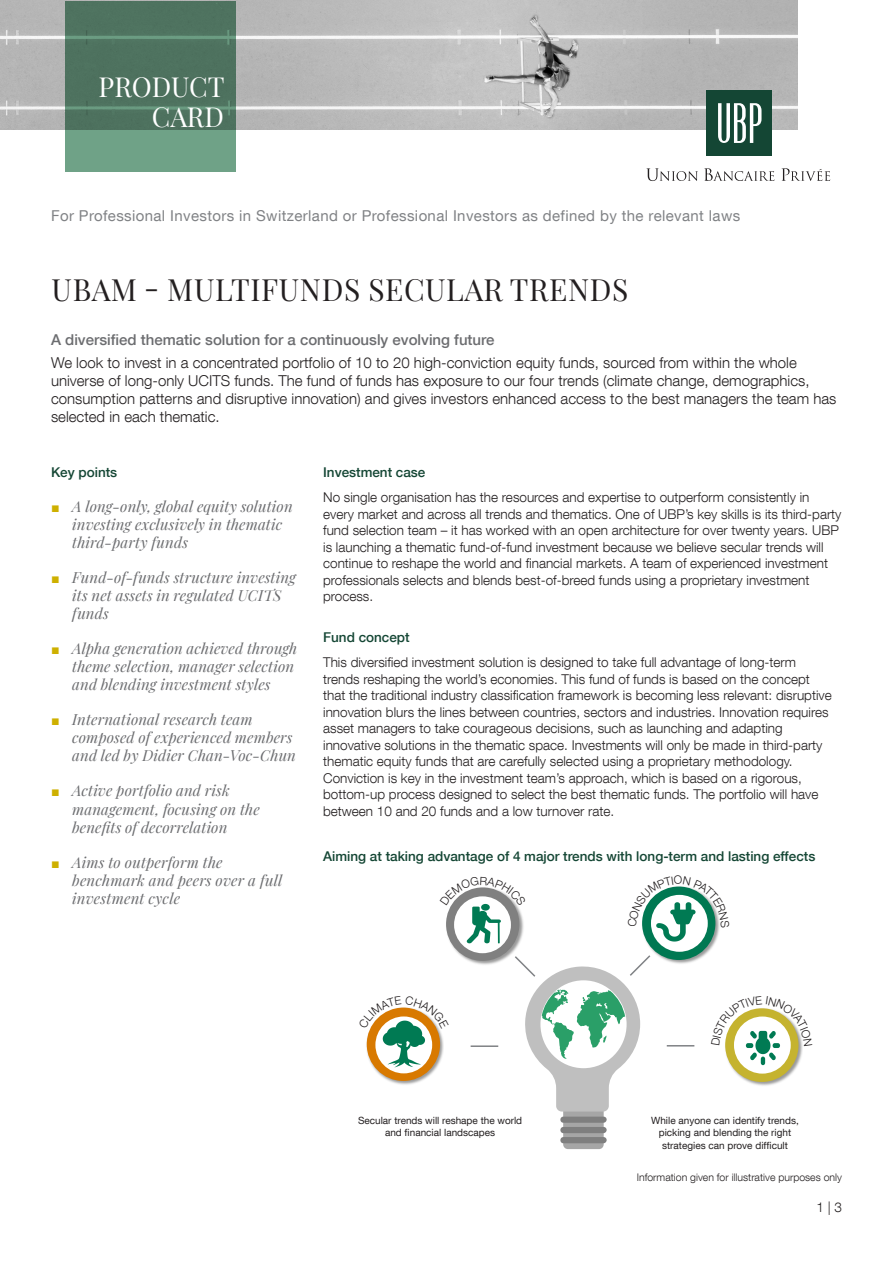
<style>
.page{position:relative;width:893px;height:1263px;background:#fff}
.page>*{position:absolute;margin:0;border:0;box-sizing:border-box;transform-origin:0 0}
.nom_du_fonds{font:30px "Playfair Display";letter-spacing:.02em;color:#231f20}
.t1{font:27px "Playfair Display";color:#fff}
.t2{font:italic 15px/18px "Playfair Display";letter-spacing:.005em;color:#6c6d70}
.Texte_Intro{font:300 15px/18px "Helvetica Neue LT Com";color:#231f20}
.For_qualified_invest{font:15px "Helvetica Neue LT Com";letter-spacing:.025em;color:#808285}
.Texte_Intro_65{font:500 15px "Helvetica Neue LT Com";color:#6c6d70}
.Texte{font:300 13.5px/16.5px "Helvetica Neue LT Com";color:#231f20}
.Titre_Niv_2{font:500 13.5px "Helvetica Neue LT Com";color:#144634}
.Sources{font:300 10.5px "Helvetica Neue LT Com";color:#231f20}
.t3{font:10.05px/12.6px "Helvetica Neue LT Com";color:#231f20;text-align:center}
.s1{font-family:"Arial";font-style:normal;font-size:14.25px;color:#ceb000}
</style>
<div class="page">
<img style="left:373px;top:1067px;width:64px;height:18px">
<div style="left:367px;top:1007px;width:73px;height:74px;background:#d87900;border-radius:50%"></div>
<div style="left:375px;top:1016px;width:57px;height:57px;background:#fff;border-radius:50%"></div>
<img style="left:451px;top:943px;width:69px;height:22px">
<div style="left:446px;top:887px;width:73px;height:74px;background:#808080;border-radius:50%"></div>
<div style="left:454px;top:896px;width:57px;height:57px;background:#fff;border-radius:50%"></div>
<img style="left:646px;top:941px;width:70px;height:23px">
<div style="left:642px;top:886px;width:73px;height:74px;background:#007852;border-radius:50%"></div>
<div style="left:651px;top:895px;width:57px;height:57px;background:#fff;border-radius:50%"></div>
<img style="left:730px;top:1065px;width:68px;height:21px">
<div style="left:725px;top:1008px;width:73px;height:74px;background:#c5b32f;border-radius:50%"></div>
<div style="left:734px;top:1016px;width:57px;height:57px;background:#fff;border-radius:50%"></div>
<hr style="left:471px;top:1045px;width:27px;height:2px;background:#808285">
<svg style="left:667px;top:1045px;width:27px;height:1px"></svg>
<svg style="left:513px;top:954px;width:139px;height:195px"></svg>
<img style="left:0;top:0;width:797px;height:130px">
<svg style="left:65px;top:1px;width:170px;height:170px;background:#577f69"></svg>
<svg style="left:646px;top:168px;width:52px;height:13px"></svg>
<svg style="left:704px;top:168px;width:70px;height:13px"></svg>
<svg style="left:781px;top:168px;width:49px;height:13px"></svg>
<div style="left:706px;top:90px;width:66px;height:66px;background:#144634"></div>
<svg style="left:718px;top:103px;width:43px;height:40px"></svg>
<svg style="left:366px;top:1007px;width:78px;height:60px"></svg>
<svg style="left:446px;top:887px;width:78px;height:56px"></svg>
<svg style="left:642px;top:886px;width:78px;height:55px"></svg>
<svg style="left:725px;top:1008px;width:78px;height:57px"></svg>
<p class="t1" style="left:99px;top:66px;width:128px">PRODUCT</p>
<p class="t1" style="left:152px;top:96px;width:74px">CARD</p>
<p class="For_qualified_invest" style="left:51px;top:207px;width:691px">For Professional Investors in Switzerland or Professional Investors as defined by the relevant laws</p>
<p class="nom_du_fonds" style="left:52px;top:267px;width:578px">UBAM - MULTIFUNDS SECULAR TRENDS</p>
<p class="Texte_Intro_65" style="left:51px;top:331px;width:445px">A diversified thematic solution for a continuously evolving future</p>
<p class="Texte_Intro" style="left:51px;top:353px;width:787px">We look to invest in a concentrated portfolio of 10 to 20 high-conviction equity funds, sourced from within the whole universe of long-only UCITS funds. The fund of funds has exposure to our four trends (climate change, demographics, consumption patterns and disruptive innovation) and gives investors enhanced access to the best managers the team has selected in each thematic.</p>
<p class="Titre_Niv_2" style="left:51px;top:464px;width:68px">Key points</p>
<p class="t2" style="left:72px;top:497px;width:222px;text-indent:-21px"><span class="s1">■</span> A long-only, global equity solution investing exclusively in thematic third-party funds</p>
<p class="t2" style="left:72px;top:568px;width:225px;text-indent:-21px"><span class="s1">■</span> Fund-of-funds structure investing its net assets in regulated UCITS funds</p>
<p class="t2" style="left:72px;top:639px;width:227px;text-indent:-21px"><span class="s1">■</span> Alpha generation achieved through theme selection, manager selection and blending investment styles</p>
<p class="t2" style="left:72px;top:710px;width:225px;text-indent:-21px"><span class="s1">■</span> International research team composed of experienced members and led by Didier Chan-Voc-Chun</p>
<p class="t2" style="left:72px;top:781px;width:189px;text-indent:-21px"><span class="s1">■</span> Active portfolio and risk management, focusing on the benefits of decorrelation</p>
<p class="t2" style="left:72px;top:852px;width:211px;text-indent:-21px"><span class="s1">■</span> Aims to outperform the benchmark and peers over a full investment cycle</p>
<p class="Titre_Niv_2" style="left:323px;top:464px;width:104px">Investment case</p>
<p class="Texte" style="left:323px;top:489px;width:520px">No single organisation has the resources and expertise to outperform consistently in every market and across all trends and thematics. One of UBP’s key skills is its third-party fund selection team – it has worked with an open architecture for over twenty years. UBP is launching a thematic fund-of-fund investment because we believe secular trends will continue to reshape the world and financial markets. A team of experienced investment professionals selects and blends best-of-breed funds using a proprietary investment process.</p>
<p class="Titre_Niv_2" style="left:323px;top:629px;width:88px">Fund concept</p>
<p class="Texte" style="left:323px;top:654px;width:510px">This diversified investment solution is designed to take full advantage of long-term trends reshaping the world’s economies. This fund of funds is based on the concept that the traditional industry classification framework is becoming less relevant: disruptive innovation blurs the lines between countries, sectors and industries. Innovation requires asset managers to take courageous decisions, such as launching and adapting innovative solutions in the thematic space. Investments will only be made in third-party thematic equity funds that are carefully selected using a proprietary methodology.<br>Conviction is key in the investment team’s approach, which is based on a rigorous, bottom-up process designed to select the best thematic funds. The portfolio will have between 10 and 20 funds and a low turnover rate.</p>
<p class="Titre_Niv_2" style="left:323px;top:848px;width:494px">Aiming at taking advantage of 4 major trends with long-term and lasting effects</p>
<p class="t3" style="left:358px;top:1114px;width:166px">Secular trends will reshape the world and financial landscapes</p>
<p class="t3" style="left:651px;top:1114px;width:149px">While anyone can identify trends, picking and blending the right strategies can prove difficult</p>
<p class="Sources" style="left:637px;top:1171px;width:207px">Information given for illustrative purposes only</p>
<p class="Texte" style="left:816px;top:1199px;width:27px">1 | 3</p>
</div>
